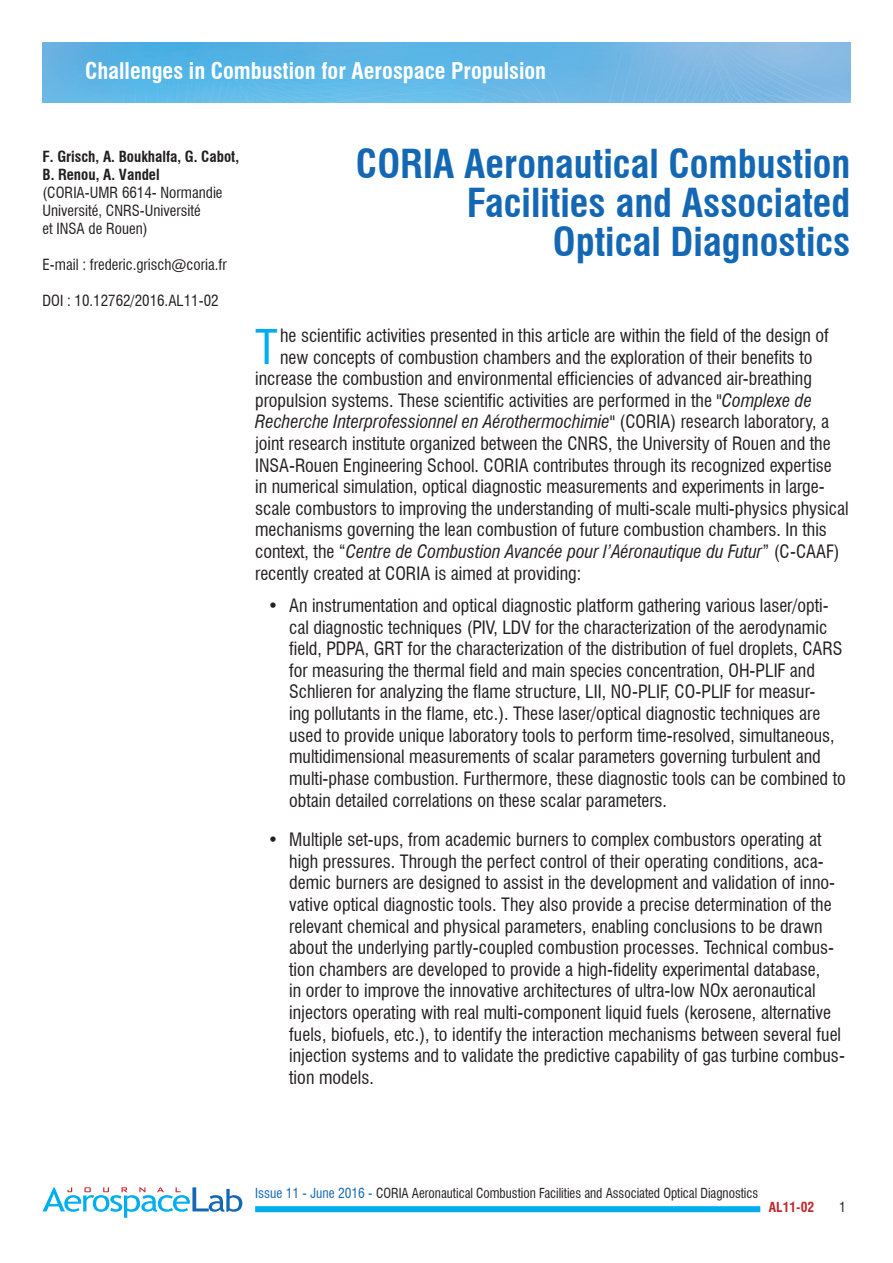
<style>
.page{position:relative;width:893px;height:1263px;background:#fff}
.page>*{position:absolute;margin:0;border:0;box-sizing:border-box;transform-origin:0 0}
.t1{font:condensed 46.8px "Swiss 721 BT";color:#00aeef}
.t2{font:700 condensed 39px/39px "Swiss 721 BT";color:#1468b3;text-align:right}
.t3{font:700 condensed 22.5px "Swiss 721 BT";color:#fff}
.t4{font:condensed 18px/21.6px "Swiss 721 BT";color:#231f20}
.t5{font:italic condensed 18px "Swiss 721 BT";color:#231f20}
.t6{font:condensed 15px/18px "Swiss 721 BT";color:#231f20}
.t7{font:700 condensed 15px/18px "Swiss 721 BT";color:#231f20}
.t8{font:condensed 13.5px "Swiss 721 BT";letter-spacing:-.005em;color:#231f20}
.t9{font:700 condensed 13.5px "Swiss 721 BT";color:#c0262d}
.s1{font-style:italic}
.s2{font-style:normal}
.s3{color:#1468b3}
</style>
<div class="page">
<svg style="left:43px;top:1187px;width:199px;height:31px"></svg>
<div style="left:255px;top:1206px;width:505px;height:6px;background:#00aeef"></div>
<img style="left:43px;top:43px;width:807px;height:59px">
<p class="t3" style="left:85px;top:57px;width:463px">Challenges in Combustion for Aerospace Propulsion</p>
<p class="t7" style="left:43px;top:148px;width:198px">F. Grisch, A. Boukhalfa, G. Cabot,<br>B. Renou, A. Vandel</p>
<p class="t6" style="left:43px;top:184px;width:182px">(CORIA-UMR 6614- Normandie<br>Université, CNRS-Université<br>et INSA de Rouen)</p>
<p class="t6" style="left:43px;top:256px;width:186px">E-mail : frederic.grisch@coria.fr</p>
<p class="t6" style="left:43px;top:292px;width:178px">DOI : 10.12762/2016.AL11-02</p>
<h2 class="t2" style="left:356px;top:145px;width:496px">Coria Aeronautical Combustion<br>Facilities and Associated<br>Optical Diagnostics</h2>
<h1 class="t1" style="left:255px;top:319px;width:24px">T</h1>
<p class="t4" style="left:280px;top:325px;width:550px">he scientific activities presented in this article are within the field of the design of</p>
<p class="t4" style="left:280px;top:346px;width:534px">new concepts of combustion chambers and the exploration of their benefits to</p>
<p class="t4" style="left:255px;top:368px;width:558px">increase the combustion and environmental efficiencies of advanced air-breathing</p>
<p class="t4" style="left:255px;top:389px;width:558px">propulsion systems. These scientific activities are performed in the "<span class="s1">Complexe de</span></p>
<p class="t5" style="left:255px;top:411px;width:575px">Recherche Interprofessionnel en Aérothermochimie<span class="s2">" (CORIA) research laboratory, a</span></p>
<p class="t4" style="left:255px;top:433px;width:577px">joint research institute organized between the CNRS, the University of Rouen and the</p>
<p class="t4" style="left:255px;top:454px;width:578px">INSA-Rouen Engineering School. CORIA contributes through its recognized expertise</p>
<p class="t4" style="left:255px;top:476px;width:571px">in numerical simulation, optical diagnostic measurements and experiments in large-</p>
<p class="t4" style="left:255px;top:497px;width:595px">scale combustors to improving the understanding of multi-scale multi-physics physical</p>
<p class="t4" style="left:255px;top:519px;width:573px">mechanisms governing the lean combustion of future combustion chambers. In this</p>
<p class="t5" style="left:255px;top:541px;width:586px"><span class="s2">context, the “</span>Centre de Combustion Avancée pour l’Aéronautique du Futur<span class="s2">” (C-CAAF)</span></p>
<p class="t4" style="left:255px;top:562px;width:328px">recently created at CORIA is aimed at providing:</p>
<p class="t4" style="left:289px;top:595px;width:558px;text-indent:-21px">• An instrumentation and optical diagnostic platform gathering various laser/opti&shy;cal diagnostic techniques (PIV, LDV for the characterization of the aerodynamic field, PDPA, GRT for the characterization of the distribution of fuel droplets, CARS for measuring the thermal field and main species concentration, OH-PLIF and Schlieren for analyzing the flame structure, LII, NO-PLIF, CO-PLIF for measur-<br>ing pollutants in the flame, etc.). These laser/optical diagnostic techniques are used to provide unique laboratory tools to perform time-resolved, simultaneous, multidimensional measurements of scalar parameters governing turbulent and multi-phase combustion. Furthermore, these diagnostic tools can be combined to obtain detailed correlations on these scalar parameters.</p>
<p class="t4" style="left:289px;top:829px;width:557px;text-indent:-21px">• Multiple set-ups, from academic burners to complex combustors operating at high pressures. Through the perfect control of their operating conditions, aca&shy;demic burners are designed to assist in the development and validation of inno&shy;vative optical diagnostic tools. They also provide a precise determination of the relevant chemical and physical parameters, enabling conclusions to be drawn about the underlying partly-coupled combustion processes. Technical combus&shy;tion chambers are developed to provide a high-fidelity experimental database,<br>in order to improve the innovative architectures of ultra-low NOx aeronautical injectors operating with real multi-component liquid fuels (kerosene, alternative fuels, biofuels, etc.), to identify the interaction mechanisms between several fuel injection systems and to validate the predictive capability of gas turbine combus&shy;tion models.</p>
<p class="t8" style="left:255px;top:1185px;width:505px"><span class="s3">Issue 11 - June 2016 -</span> CORIA Aeronautical Combustion Facilities and Associated Optical Diagnostics</p>
<p class="t9" style="left:769px;top:1199px;width:47px">AL11-02</p>
<p class="t8" style="left:839px;top:1199px;width:8px">1</p>
</div>
